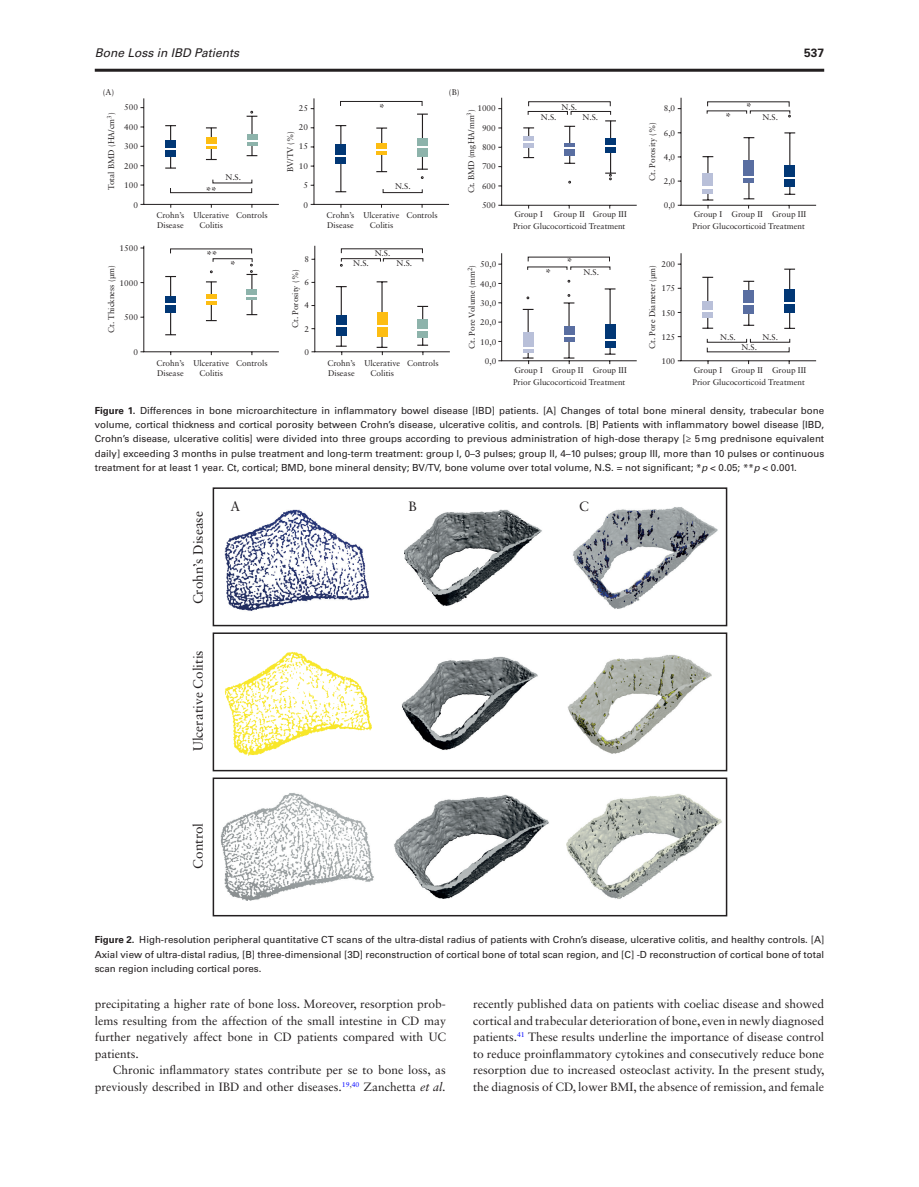
<style>
.page{position:relative;width:919px;height:1187px;background:#fff}
.page>*{position:absolute;margin:0;border:0;box-sizing:border-box;transform-origin:0 0}
.t1{font:13.5px "Sabon LT Std";color:#231f20}
.t2{font:12px/16.5px "Sabon LT Std";color:#231f20;text-align:justify}
.t3{font:italic 12px "Univers LT Std";color:#231f20}
.t4{font:700 12px "Univers LT Std";color:#231f20}
.t5{font:11.55px "Sabon LT Std";color:#231f20}
.t6{font:9.75px/14.2px "Univers LT Std";color:#231f20;text-align:justify}
.t7{font:8.25px/9.9px "Sabon LT Std";color:#231f20}
.s1{font-weight:700}
.s2{font-style:italic}
</style>
<div class="page">
<svg style="left:313px;top:97px;width:503px;height:268px"></svg>
<svg style="left:310px;top:101px;width:480px;height:251px"></svg>
<svg style="left:140px;top:245px;width:139px;height:111px"></svg>
<svg style="left:311px;top:245px;width:139px;height:111px"></svg>
<svg style="left:522px;top:347px;width:11px;height:11px"></svg>
<svg style="left:605px;top:339px;width:10px;height:2px"></svg>
<svg style="left:702px;top:310px;width:11px;height:2px"></svg>
<svg style="left:784px;top:302px;width:10px;height:2px"></svg>
<svg style="left:702px;top:186px;width:11px;height:2px"></svg>
<svg style="left:743px;top:176px;width:11px;height:2px"></svg>
<svg style="left:523px;top:127px;width:11px;height:31px"></svg>
<svg style="left:564px;top:147px;width:11px;height:2px"></svg>
<svg style="left:605px;top:145px;width:10px;height:2px"></svg>
<svg style="left:140px;top:98px;width:139px;height:110px"></svg>
<svg style="left:376px;top:149px;width:11px;height:2px"></svg>
<svg style="left:417px;top:146px;width:10px;height:2px"></svg>
<svg style="left:212px;top:487px;width:515px;height:429px"></svg>
<hr style="left:95px;top:69px;width:729px;height:3px;background:#231f20">
<p class="t3" style="left:95px;top:45px;width:146px">Bone Loss in IBD Patients</p>
<p class="t4" style="left:804px;top:45px;width:22px">537</p>
<p class="t7" style="left:103px;top:87px;width:13px">(A)</p>
<p class="t7" style="left:449px;top:87px;width:12px">(B)</p>
<p class="t7" style="left:124px;top:122px;width:15px">400</p>
<p class="t7" style="left:124px;top:141px;width:15px">300</p>
<p class="t7" style="left:124px;top:161px;width:15px">200</p>
<p class="t7" style="left:124px;top:180px;width:15px">100</p>
<p class="t5" style="left:379px;top:101px;width:8px">*</p>
<p class="t7" style="left:124px;top:102px;width:15px">500</p>
<p class="t7" style="left:299px;top:103px;width:11px">25</p>
<p class="t7" style="left:299px;top:122px;width:11px">20</p>
<p class="t7" style="left:299px;top:141px;width:11px">15</p>
<p class="t7" style="left:299px;top:161px;width:11px">10</p>
<p class="t7" style="left:303px;top:180px;width:6px">5</p>
<p class="t7" style="left:477px;top:103px;width:20px">1000</p>
<p class="t7" style="left:482px;top:123px;width:15px">900</p>
<p class="t7" style="left:482px;top:142px;width:15px">800</p>
<p class="t7" style="left:482px;top:161px;width:15px">700</p>
<p class="t7" style="left:482px;top:181px;width:15px">600</p>
<p class="t7" style="left:482px;top:200px;width:15px">500</p>
<p class="t7" style="left:106px;top:190px;width:79px;rotate:-90deg">Total BMD (HA/cm<sup>3</sup>)</p>
<p class="t7" style="left:466px;top:193px;width:86px;rotate:-90deg">Ct. BMD (mgHA/mm<sup>3</sup>)</p>
<p class="t7" style="left:285px;top:172px;width:42px;rotate:-90deg">BV/TV (%)</p>
<p class="t7" style="left:225px;top:172px;width:17px">N.S.</p>
<p class="t7" style="left:395px;top:181px;width:17px">N.S.</p>
<p class="t5" style="left:205px;top:184px;width:13px">**</p>
<p class="t7" style="left:133px;top:200px;width:6px">0</p>
<p class="t7" style="left:303px;top:200px;width:6px">0</p>
<p class="t7" style="left:156px;top:210px;width:29px">Crohn’s<br>Disease</p>
<p class="t7" style="left:193px;top:210px;width:37px;text-align:center">Ulcerative<br>Colitis</p>
<p class="t7" style="left:236px;top:210px;width:33px">Controls</p>
<p class="t7" style="left:326px;top:210px;width:29px">Crohn’s<br>Disease</p>
<p class="t7" style="left:363px;top:210px;width:37px;text-align:center">Ulcerative<br>Colitis</p>
<p class="t7" style="left:406px;top:210px;width:33px">Controls</p>
<p class="t7" style="left:561px;top:102px;width:17px">N.S.</p>
<p class="t7" style="left:541px;top:112px;width:17px">N.S.</p>
<p class="t7" style="left:582px;top:112px;width:17px">N.S.</p>
<p class="t7" style="left:663px;top:104px;width:13px">8,0</p>
<p class="t7" style="left:647px;top:181px;width:60px;rotate:-90deg">Ct. Porosity (%)</p>
<p class="t7" style="left:663px;top:128px;width:13px">6,0</p>
<p class="t7" style="left:663px;top:152px;width:13px">4,0</p>
<p class="t7" style="left:663px;top:176px;width:13px">2,0</p>
<p class="t5" style="left:725px;top:110px;width:8px">*</p>
<p class="t5" style="left:745px;top:100px;width:8px">*</p>
<p class="t7" style="left:762px;top:112px;width:17px">N.S.</p>
<p class="t7" style="left:663px;top:200px;width:13px">0,0</p>
<p class="t7" style="left:513px;top:208px;width:114px;line-height:12px">Group I<br>Prior Glucocorticoid Treatment</p>
<p class="t7" style="left:553px;top:209px;width:75px">Group II Group III</p>
<p class="t7" style="left:692px;top:208px;width:114px;line-height:12px">Group I<br>Prior Glucocorticoid Treatment</p>
<p class="t7" style="left:731px;top:209px;width:76px">Group II Group III</p>
<p class="t7" style="left:120px;top:243px;width:20px">1500</p>
<p class="t7" style="left:374px;top:248px;width:17px">N.S.</p>
<p class="t5" style="left:206px;top:248px;width:13px">**</p>
<p class="t7" style="left:304px;top:254px;width:6px">8</p>
<p class="t7" style="left:304px;top:277px;width:6px">6</p>
<p class="t7" style="left:304px;top:300px;width:6px">4</p>
<p class="t7" style="left:304px;top:324px;width:6px">2</p>
<p class="t7" style="left:304px;top:347px;width:6px">0</p>
<p class="t5" style="left:566px;top:255px;width:8px">*</p>
<p class="t7" style="left:353px;top:258px;width:17px">N.S.</p>
<p class="t7" style="left:396px;top:258px;width:17px">N.S.</p>
<p class="t5" style="left:230px;top:258px;width:8px">*</p>
<p class="t7" style="left:480px;top:259px;width:18px">50,0</p>
<p class="t7" style="left:661px;top:259px;width:15px">200</p>
<p class="t7" style="left:106px;top:332px;width:69px;rotate:-90deg">Ct. Thickness (µm)</p>
<p class="t7" style="left:647px;top:349px;width:85px;rotate:-90deg">Ct. Pore Diameter (µm)</p>
<p class="t7" style="left:467px;top:348px;width:85px;rotate:-90deg">Ct. Pore Volume (mm<sup>2</sup>)</p>
<p class="t5" style="left:545px;top:266px;width:8px">*</p>
<p class="t7" style="left:583px;top:267px;width:17px">N.S.</p>
<p class="t7" style="left:290px;top:328px;width:60px;rotate:-90deg">Ct. Porosity (%)</p>
<p class="t7" style="left:120px;top:278px;width:20px">1000</p>
<p class="t7" style="left:480px;top:279px;width:18px">40,0</p>
<p class="t7" style="left:661px;top:283px;width:15px">175</p>
<p class="t7" style="left:480px;top:298px;width:18px">30,0</p>
<p class="t7" style="left:661px;top:307px;width:15px">150</p>
<p class="t7" style="left:124px;top:312px;width:15px">500</p>
<p class="t7" style="left:480px;top:317px;width:18px">20,0</p>
<p class="t7" style="left:661px;top:332px;width:15px">125</p>
<p class="t7" style="left:480px;top:337px;width:18px">10,0</p>
<p class="t7" style="left:133px;top:347px;width:6px">0</p>
<p class="t7" style="left:720px;top:332px;width:17px">N.S.</p>
<p class="t7" style="left:762px;top:332px;width:17px">N.S.</p>
<p class="t7" style="left:741px;top:342px;width:17px">N.S.</p>
<p class="t7" style="left:156px;top:358px;width:29px">Crohn’s<br>Disease</p>
<p class="t7" style="left:193px;top:358px;width:37px;text-align:center">Ulcerative<br>Colitis</p>
<p class="t7" style="left:236px;top:358px;width:33px">Controls</p>
<p class="t7" style="left:327px;top:358px;width:29px">Crohn’s<br>Disease</p>
<p class="t7" style="left:364px;top:358px;width:37px;text-align:center">Ulcerative<br>Colitis</p>
<p class="t7" style="left:407px;top:358px;width:33px">Controls</p>
<p class="t7" style="left:484px;top:356px;width:13px">0,0</p>
<p class="t7" style="left:661px;top:356px;width:15px">100</p>
<p class="t7" style="left:514px;top:365px;width:30px">Group I</p>
<p class="t7" style="left:731px;top:365px;width:76px">Group II Group III</p>
<p class="t7" style="left:513px;top:377px;width:114px">Prior Glucocorticoid Treatment</p>
<p class="t7" style="left:552px;top:365px;width:76px">Group II Group III</p>
<p class="t7" style="left:692px;top:364px;width:114px;line-height:12px">Group I<br>Prior Glucocorticoid Treatment</p>
<p class="t6" style="left:95px;top:403px;width:731px"><span class="s1">Figure 1.</span> Differences in bone microarchitecture in inflammatory bowel disease [IBD] patients. [A] Changes of total bone mineral density, trabecular bone volume, cortical thickness and cortical porosity between Crohn’s disease, ulcerative colitis, and controls. [B] Patients with inflammatory bowel disease [IBD, Crohn’s disease, ulcerative colitis] were divided into three groups according to previous administration of high-dose therapy [≥ 5mg prednisone equivalent daily] exceeding 3 months in pulse treatment and long-term treatment: group I, 0–3 pulses; group II, 4–10 pulses; group III, more than 10 pulses or continuous treatment for at least 1 year. Ct, cortical; BMD, bone mineral density; BV/TV, bone volume over total volume, N.S. = not significant; *<span class="s2">p</span> &lt; 0.05; **<span class="s2">p</span> &lt; 0.001.</p>
<h1 class="t1" style="left:190px;top:604px;width:94px;rotate:-90deg">Crohn’s Disease</h1>
<h1 class="t1" style="left:230px;top:498px;width:11px">A</h1>
<h1 class="t1" style="left:408px;top:498px;width:10px">B</h1>
<h1 class="t1" style="left:579px;top:498px;width:11px">C</h1>
<h1 class="t1" style="left:190px;top:751px;width:102px;rotate:-90deg">Ulcerative Colitis</h1>
<h1 class="t1" style="left:190px;top:868px;width:47px;rotate:-90deg">Control</h1>
<p class="t6" style="left:95px;top:932px;width:731px"><span class="s1">Figure 2.</span> High-resolution peripheral quantitative CT scans of the ultra-distal radius of patients with Crohn’s disease, ulcerative colitis, and healthy controls. [A] Axial view of ultra-distal radius, [B] three-dimensional [3D] reconstruction of cortical bone of total scan region, and [C] -D reconstruction of cortical bone of total scan region including cortical pores.</p>
<p class="t2" style="left:95px;top:995px;width:353px">precipitating a higher rate of bone loss. Moreover, resorption prob&shy;lems resulting from the affection of the small intestine in CD may further negatively affect bone in CD patients compared with UC patients.</p>
<p class="t2" style="left:95px;top:1061px;width:352px;text-align:right">Chronic inflammatory states contribute per se to bone loss, as previously described in IBD and other diseases.<sup>19</sup><sup>,</sup><sup>40</sup> Zanchetta <span class="s2">et al.</span></p>
<p class="t2" style="left:473px;top:995px;width:353px">recently published data on patients with coeliac disease and showed cortical and trabecular deterioration of bone, even in newly diagnosed patients.<sup>41</sup> These results underline the importance of disease control to reduce proinflammatory cytokines and consecutively reduce bone resorption due to increased osteoclast activity. In the present study, the diagnosis of CD, lower BMI, the absence of remission, and female</p>
</div>
